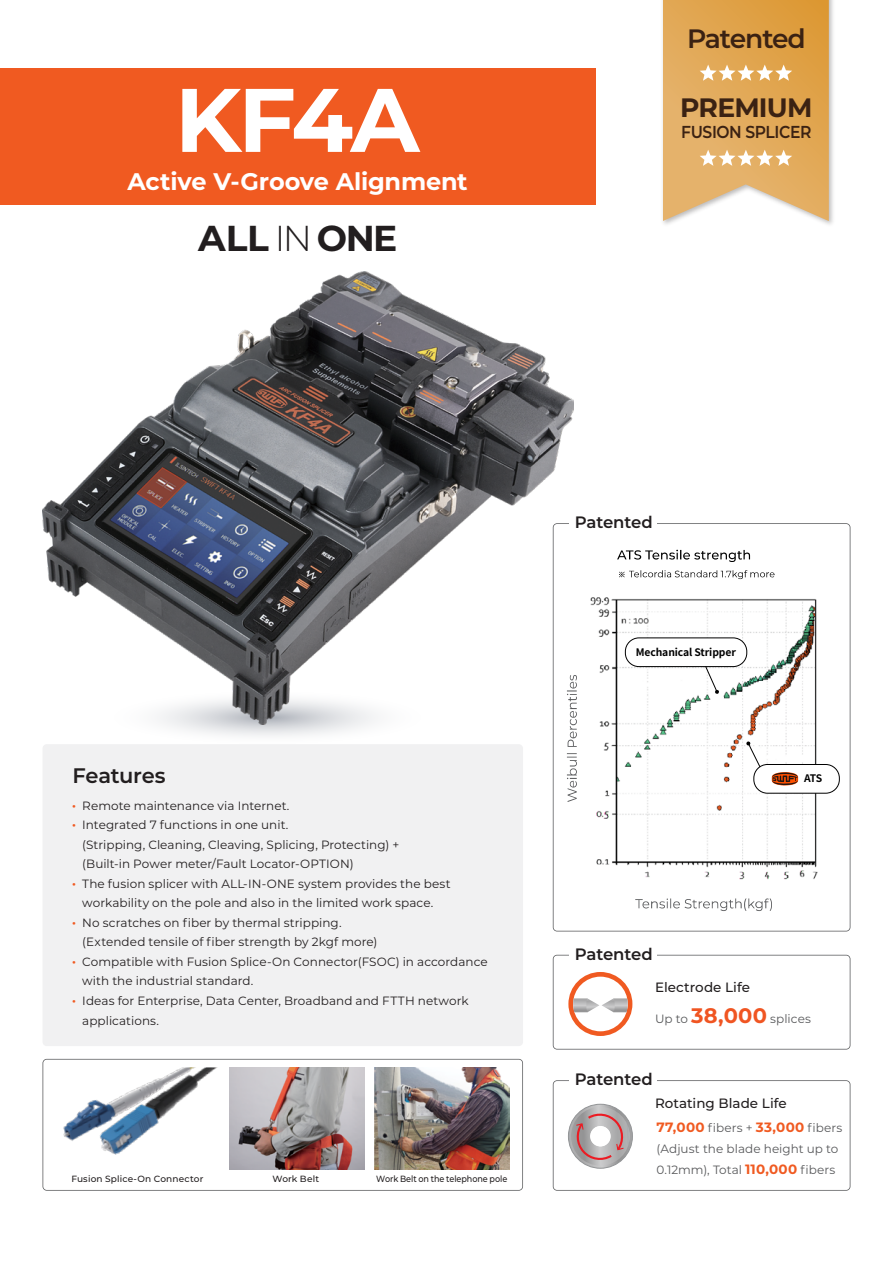
<style>
.page{position:relative;width:893px;height:1263px;background:#fff}
.page>*{position:absolute;margin:0;border:0;box-sizing:border-box;transform-origin:0 0}
.t1{font:700 90px "Montserrat";color:#fff}
.t2{font:700 36px "Montserrat";letter-spacing:-.025em;color:#221e1f}
.t3{font:600 26.55px "Montserrat";letter-spacing:-.04em;color:#3b2213}
.t4{font:700 26.55px "Montserrat";letter-spacing:-.03em;color:#3b2213}
.t5{font:700 24px "Montserrat";letter-spacing:-.01em;color:#fff}
.t6{font:600 21px "Montserrat";letter-spacing:-.015em;color:#221e1f}
.t7{font:600 17.25px "Montserrat";letter-spacing:-.025em;color:#3b2213;scale:.9 1}
.t8{font:600 16.5px "Montserrat";letter-spacing:-.01em;color:#221e1f}
.t9{font:500 13.5px "Montserrat";letter-spacing:.005em;color:#221e1f}
.t10{font:12px/19.5px "Montserrat";letter-spacing:.005em;color:#221e1f}
.t11{font:12px/21px "Montserrat";letter-spacing:.005em;color:#58595b}
.t12{font:700 10.35px "Noto Sans CJ Kkr";letter-spacing:-.01em;color:#000}
.t13{font:500 9px "Montserrat";letter-spacing:.005em;color:#221e1f}
.t14{font:500 9px "Montserrat";letter-spacing:.005em;color:#221e1f;scale:.9 1}
.t15{font:300 4.5px "Malgun Gothic";color:#f05a21}
.s1{font-weight:300}
.s2{font-weight:700;font-size:21px;color:#f05522}
.s3{font-weight:700;font-size:13.5px;color:#f05a21}
</style>
<div class="page">
<div style="left:0;top:68px;width:595px;height:136px;background:#f05a21"></div>
<svg style="left:43px;top:1059px;width:480px;height:132px"></svg>
<img style="left:230px;top:1067px;width:134px;height:102px">
<img style="left:374px;top:1067px;width:135px;height:102px">
<img style="left:58px;top:1067px;width:23px;height:85px">
<img style="left:81px;top:1067px;width:139px;height:89px">
<svg style="left:553px;top:955px;width:297px;height:94px"></svg>
<div style="left:570px;top:944px;width:87px;height:21px;background:#fff"></div>
<svg style="left:553px;top:1080px;width:297px;height:111px"></svg>
<div style="left:570px;top:1070px;width:87px;height:20px;background:#fff"></div>
<div style="left:43px;top:744px;width:480px;height:302px;background:#f1f1f2;border-radius:4px"></div>
<svg style="left:109px;top:690px;width:316px;height:54px"></svg>
<img style="left:42px;top:271px;width:532px;height:454px">
<img style="left:662px;top:0;width:171px;height:225px">
<svg style="left:663px;top:0;width:166px;height:221px;background:#e4b169"></svg>
<svg style="left:553px;top:523px;width:297px;height:408px"></svg>
<div style="left:570px;top:513px;width:87px;height:20px;background:#fff"></div>
<svg style="left:617px;top:550px;width:133px;height:12px"></svg>
<svg style="left:619px;top:570px;width:155px;height:9px"></svg>
<svg style="left:635px;top:898px;width:137px;height:13px"></svg>
<svg style="left:567px;top:675px;width:10px;height:127px"></svg>
<img style="left:588px;top:594px;width:232px;height:289px">
<div style="left:754px;top:764px;width:85px;height:29px;background:#fff;border-radius:14px"></div>
<div style="left:753px;top:764px;width:87px;height:29px;border:1px solid #000;border-radius:14px"></div>
<svg style="left:772px;top:772px;width:26px;height:14px"></svg>
<svg style="left:746px;top:741px;width:15px;height:27px"></svg>
<div style="left:625px;top:638px;width:122px;height:29px;background:#fff;border-radius:14px"></div>
<div style="left:625px;top:637px;width:122px;height:30px;border:1px solid #000;border-radius:14px"></div>
<svg style="left:705px;top:665px;width:14px;height:29px"></svg>
<h1 class="t1" style="left:175px;top:55px;width:246px">KF4A</h1>
<h3 class="t5" style="left:128px;top:164px;width:342px">Active V-Groove Alignment</h3>
<h2 class="t2" style="left:198px;top:212px;width:201px">ALL <span class="s1">IN</span>ONE</h2>
<h3 class="t3" style="left:687px;top:19px;width:120px">Patented</h3>
<h3 class="t4" style="left:680px;top:88px;width:134px">PREMIUM</h3>
<h3 class="t7" style="left:681px;top:119px;width:146px">FUSION SPLICER</h3>
<h3 class="t6" style="left:73px;top:760px;width:95px">Features</h3>
<p class="t10" style="left:82px;top:795px;width:407px">Remote maintenance via Internet.<br>Integrated 7 functions in one unit.<br>(Stripping, Cleaning, Cleaving, Splicing, Protecting) +<br>(Built-in Power meter/Fault Locator-OPTION)<br>The fusion splicer with ALL-IN-ONE system provides the best workability on the pole and also in the limited work space.<br>No scratches on fiber by thermal stripping.<br>(Extended tensile of fiber strength by 2kgf more)<br>Compatible with Fusion Splice-On Connector(FSOC) in accordance with the industrial standard.<br>Ideas for Enterprise, Data Center, Broadband and FTTH network applications.</p>
<p class="t15" style="left:73px;top:803px;width:5px">●</p>
<p class="t15" style="left:73px;top:823px;width:5px">●</p>
<p class="t15" style="left:73px;top:881px;width:5px">●</p>
<p class="t15" style="left:73px;top:920px;width:5px">●</p>
<p class="t15" style="left:73px;top:959px;width:5px">●</p>
<p class="t15" style="left:73px;top:998px;width:5px">●</p>
<p class="t13" style="left:71px;top:1172px;width:133px">Fusion Splice-On Connector</p>
<p class="t13" style="left:272px;top:1172px;width:48px">Work Belt</p>
<p class="t14" style="left:376px;top:1172px;width:147px">Work Belt on the telephone pole</p>
<h3 class="t8" style="left:575px;top:511px;width:79px">Patented</h3>
<p class="t12" style="left:636px;top:646px;width:102px">Mechanical Stripper</p>
<h3 class="t8" style="left:575px;top:942px;width:79px">Patented</h3>
<p class="t12" style="left:804px;top:772px;width:20px">ATS</p>
<p class="t9" style="left:655px;top:978px;width:97px">Electrode Life</p>
<p class="t11" style="left:655px;top:1007px;width:157px">Up to <span class="s2">38,000</span> splices</p>
<h3 class="t8" style="left:575px;top:1067px;width:79px">Patented</h3>
<p class="t9" style="left:655px;top:1094px;width:133px">Rotating Blade Life</p>
<p class="t11" style="left:656px;top:1117px;width:187px"><span class="s3">77,000</span> fibers + <span class="s3">33,000</span> fibers (Adjust the blade height up to<br>0.12mm), Total <span class="s3">110,000</span> fibers</p>
</div>
